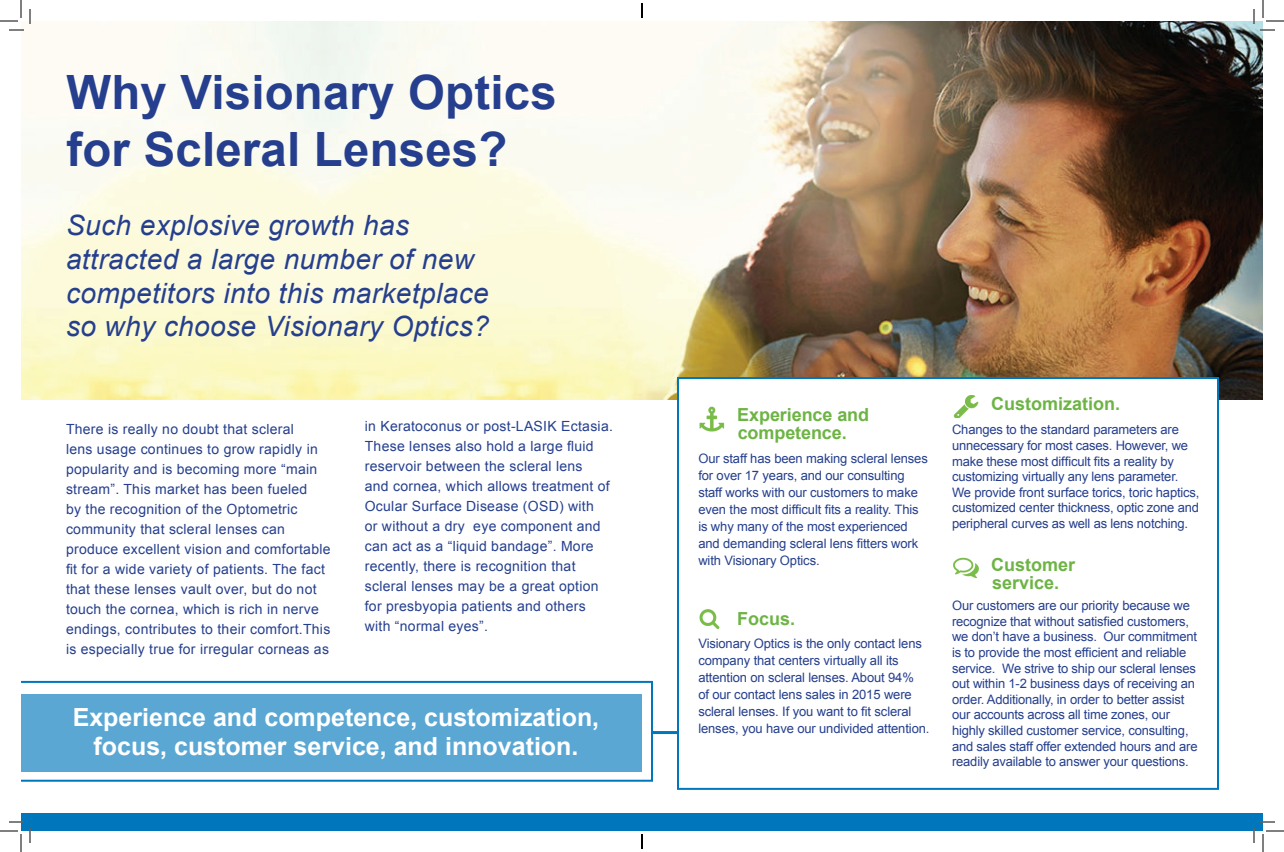
<style>
.page{position:relative;width:1284px;height:852px;background:#fff}
.page>*{position:absolute;margin:0;border:0;box-sizing:border-box;transform-origin:0 0}
.t1{font:700 47.3px/56.8px "Arial";letter-spacing:.005em;color:#253f8e}
.t2{font:italic 28px/33.6px "Arial";letter-spacing:.015em;color:#253f8e}
.t3{font:700 25px "Arial";color:#fff}
.t4{font:700 18px/18px "Arial";color:#6db444}
.t5{font:14px/20px "Arial";letter-spacing:.02em;color:#253f8e}
.t6{font:13px/15.6px "Arial";letter-spacing:-.015em;color:#253f8e}
</style>
<div class="page">
<img style="left:21px;top:21px;width:1242px;height:378px">
<div style="left:677px;top:377px;width:542px;height:413px;background:#fff;border:2px solid #0077bd"></div>
<svg style="left:21px;top:681px;width:632px;height:101px"></svg>
<hr style="left:651px;top:731px;width:28px;height:3px;background:#0077bd">
<img style="left:953px;top:557px;width:26px;height:22px">
<img style="left:699px;top:407px;width:26px;height:25px">
<img style="left:953px;top:395px;width:26px;height:23px">
<img style="left:699px;top:609px;width:21px;height:21px">
<div style="left:21px;top:694px;width:621px;height:77px;background:#5aa7d4"></div>
<div style="left:21px;top:814px;width:1242px;height:17px;background:#0077bd"></div>
<svg style="left:0;top:0;width:31px;height:31px"></svg>
<svg style="left:0;top:821px;width:31px;height:31px"></svg>
<svg style="left:1253px;top:0;width:31px;height:31px"></svg>
<svg style="left:1253px;top:821px;width:31px;height:31px"></svg>
<svg style="left:641px;top:3px;width:2px;height:15px"></svg>
<svg style="left:641px;top:834px;width:2px;height:15px"></svg>
<h1 class="t1" style="left:67px;top:65px;width:492px">Why Visionary Optics for Scleral Lenses?</h1>
<h2 class="t2" style="left:66px;top:209px;width:424px">Such explosive growth has attracted a large number of new competitors into this marketplace so why choose Visionary Optics?</h2>
<p class="t5" style="left:66px;top:419px;width:266px">There is really no doubt that scleral<br>lens usage continues to grow rapidly in popularity and is becoming more “main stream”. This market has been fueled<br>by the recognition of the Optometric community that scleral lenses can produce excellent vision and comfortable fit for a wide variety of patients. The fact that these lenses vault over, but do not touch the cornea, which is rich in nerve endings, contributes to their comfort.This is especially true for irregular corneas as</p>
<p class="t5" style="left:365px;top:416px;width:250px">in Keratoconus or post-LASIK Ectasia.<br>These lenses also hold a large fluid reservoir between the scleral lens<br>and cornea, which allows treatment of Ocular Surface Disease (OSD) with<br>or without a dry eye component and can act as a “liquid bandage”. More recently, there is recognition that scleral lenses may be a great option for presbyopia patients and others with “normal eyes”.</p>
<h3 class="t3" style="left:73px;top:701px;width:528px">Experience and competence, customization,</h3>
<h3 class="t3" style="left:94px;top:730px;width:486px">focus, customer service, and innovation.</h3>
<h3 class="t4" style="left:737px;top:407px;width:133px">Experience and competence.</h3>
<p class="t6" style="left:698px;top:450px;width:231px;line-height:17px">Our staff has been making scleral lenses for over 17 years, and our consulting staff works with our customers to make even the most difficult fits a reality. This is why many of the most experienced and demanding scleral lens fitters work with Visionary Optics.</p>
<h3 class="t4" style="left:737px;top:610px;width:60px">Focus.</h3>
<p class="t6" style="left:698px;top:635px;width:225px;line-height:17px">Visionary Optics is the only contact lens company that centers virtually all its attention on scleral lenses. About 94% of our contact lens sales in 2015 were scleral lenses. If you want to fit scleral</p>
<p class="t6" style="left:698px;top:721px;width:233px">lenses, you have our undivided attention.</p>
<h3 class="t4" style="left:991px;top:395px;width:131px">Customization.</h3>
<p class="t6" style="left:952px;top:422px;width:249px">Changes to the standard parameters are unnecessary for most cases. However, we make these most difficult fits a reality by customizing virtually any lens parameter.<br>We provide front surface torics, toric haptics, customized center thickness, optic zone and peripheral curves as well as lens notching.</p>
<h3 class="t4" style="left:991px;top:556px;width:86px">Customer service.</h3>
<p class="t6" style="left:952px;top:598px;width:247px">Our customers are our priority because we recognize that without satisfied customers, we don’t have a business. Our commitment is to provide the most efficient and reliable service. We strive to ship our scleral lenses out within 1-2 business days of receiving an order. Additionally, in order to better assist our accounts across all time zones, our highly skilled customer service, consulting, and sales staff offer extended hours and are readily available to answer your questions.</p>
</div>
